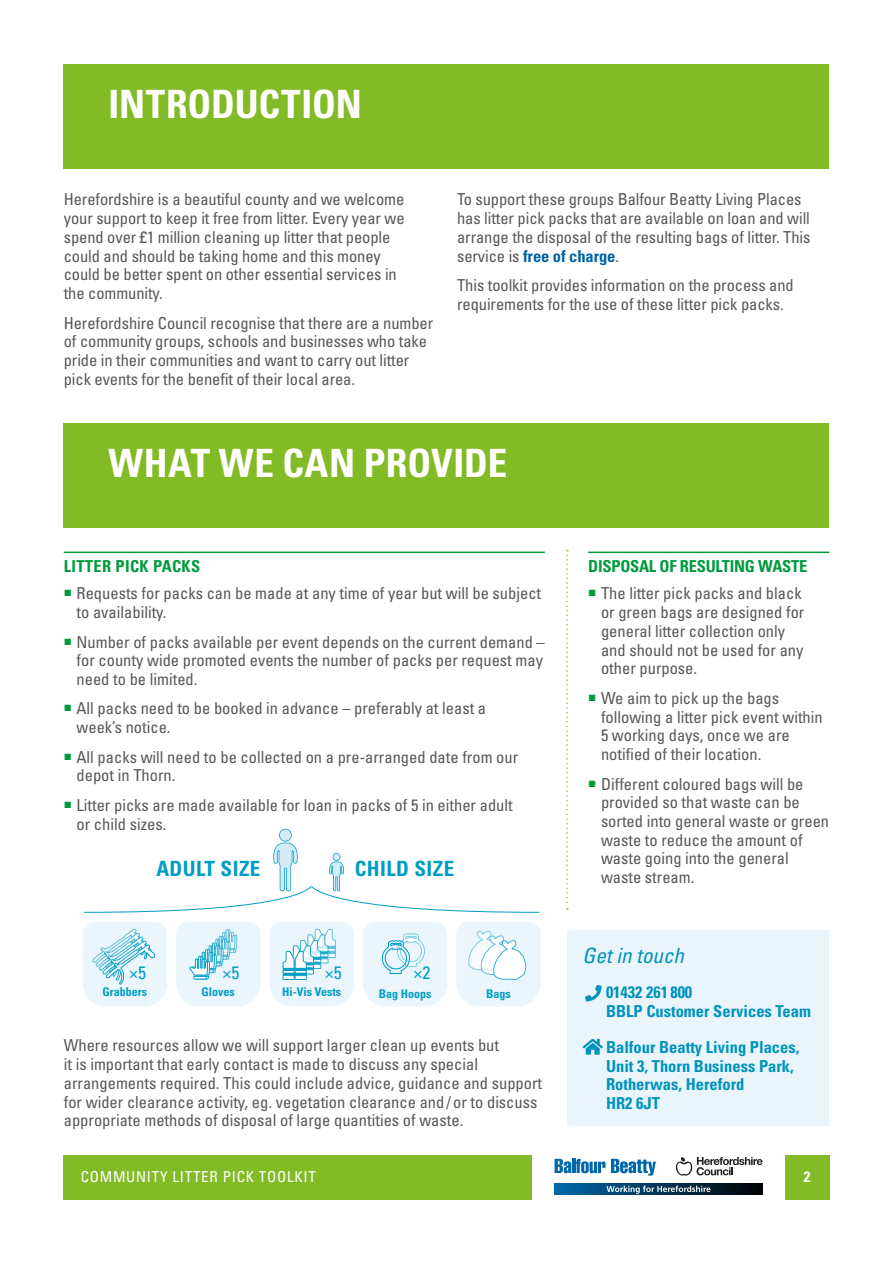
<style>
.page{position:relative;width:893px;height:1263px;background:#fff}
.page>*{position:absolute;margin:0;border:0;box-sizing:border-box;transform-origin:0 0}
.t1{font:700 condensed 39px "Univers LT Std";letter-spacing:-.005em;color:#fff}
.t2{font:700 condensed 21px "Univers LT Std";letter-spacing:.02em;color:#009dc5}
.t3{font:italic condensed 21px "Univers LT Std";color:#0093bd}
.t4{font:condensed 18px "Univers LT Std";color:#009dc5}
.t5{font:condensed 16.5px/18.8px "Univers LT Std";color:#575756}
.t6{font:700 condensed 16.5px/18.8px "Univers LT Std";color:#0093bd}
.t7{font:700 condensed 16.5px "Univers LT Std";letter-spacing:-.015em;color:#009b3e}
.t8{font:700 condensed 16.5px "Univers LT Std";letter-spacing:.02em;color:#009b3e}
.t9{font:condensed 15px "Univers LT Std";letter-spacing:.05em;color:#fff}
.t10{font:700 condensed 15px "Univers LT Std";color:#fff}
.t11{font:700 condensed 12px "Univers LT Std";color:#009dc5}
.s1{font-weight:700;color:#0063a3}
</style>
<div class="page">
<div style="left:785px;top:1155px;width:44px;height:44px;background:#83bb26"></div>
<div style="left:64px;top:1155px;width:468px;height:44px;background:#83bb26"></div>
<svg style="left:554px;top:1183px;width:208px;height:12px;background:#003455"></svg>
<svg style="left:606px;top:1185px;width:104px;height:9px"></svg>
<svg style="left:554px;top:1159px;width:51px;height:14px"></svg>
<svg style="left:611px;top:1159px;width:45px;height:16px"></svg>
<svg style="left:676px;top:1157px;width:86px;height:18px"></svg>
<div style="left:568px;top:930px;width:261px;height:196px;background:#e9f5fa"></div>
<svg style="left:566px;top:550px;width:2px;height:360px"></svg>
<hr style="left:588px;top:552px;width:241px;height:1px;background:#009b3e">
<hr style="left:64px;top:552px;width:481px;height:1px;background:#009b3e">
<div style="left:64px;top:64px;width:765px;height:105px;background:#83bb26"></div>
<div style="left:64px;top:423px;width:765px;height:105px;background:#83bb26"></div>
<svg style="left:83px;top:829px;width:457px;height:84px"></svg>
<svg style="left:83px;top:922px;width:84px;height:84px;background:#d8eff6"></svg>
<svg style="left:176px;top:922px;width:84px;height:84px;background:#d8eff6"></svg>
<svg style="left:269px;top:922px;width:85px;height:84px;background:#d9eff6"></svg>
<svg style="left:363px;top:922px;width:84px;height:84px;background:#e1f2f8"></svg>
<svg style="left:456px;top:922px;width:85px;height:84px"></svg>
<svg style="left:585px;top:985px;width:16px;height:16px"></svg>
<svg style="left:583px;top:1039px;width:20px;height:15px"></svg>
<h1 class="t1" style="left:108px;top:80px;width:255px">INTRODUCTION</h1>
<p class="t5" style="left:64px;top:190px;width:342px">Herefordshire is a beautiful county and we welcome your support to keep it free from litter. Every year we spend over £1 million cleaning up litter that people could and should be taking home and this money could be better spent on other essential services in the community.</p>
<p class="t5" style="left:64px;top:313px;width:371px">Herefordshire Council recognise that there are a number of community groups, schools and businesses who take pride in their communities and want to carry out litter pick events for the beneft of their local area.</p>
<p class="t5" style="left:457px;top:190px;width:355px">To support these groups Balfour Beatty Living Places has litter pick packs that are available on loan and will arrange the disposal of the resulting bags of litter. This service is <span class="s1">free of charge</span>.</p>
<p class="t5" style="left:457px;top:276px;width:338px">This toolkit provides information on the process and requirements for the use of these litter pick packs.</p>
<h1 class="t1" style="left:108px;top:439px;width:400px">WHAT WE CAN PROVIDE</h1>
<h2 class="t8" style="left:64px;top:556px;width:138px">LITTER PICK PACKS</h2>
<p class="t5" style="left:77px;top:584px;width:466px;text-indent:-13px"><sup>■</sup> Requests for packs can be made at any time of year but will be subject to availability.</p>
<p class="t5" style="left:77px;top:632px;width:470px;text-align:justify;text-indent:-13px"><sup>■</sup> Number of packs available per event depends on the current demand – for county wide promoted events the number of packs per request may need to be limited.</p>
<p class="t5" style="left:77px;top:699px;width:411px;text-indent:-13px"><sup>■</sup> All packs need to be booked in advance – preferably at least a week’s notice.</p>
<p class="t5" style="left:77px;top:747px;width:443px;text-indent:-13px"><sup>■</sup> All packs will need to be collected on a pre-arranged date from our depot in Thorn.</p>
<p class="t5" style="left:77px;top:795px;width:438px;text-indent:-13px"><sup>■</sup> Litter picks are made available for loan in packs of 5 in either adult or child sizes.</p>
<h3 class="t2" style="left:156px;top:856px;width:106px">ADULT SIZE</h3>
<h3 class="t2" style="left:355px;top:856px;width:101px">CHILD SIZE</h3>
<p class="t4" style="left:129px;top:961px;width:18px">×5</p>
<p class="t4" style="left:222px;top:961px;width:18px">×5</p>
<p class="t4" style="left:325px;top:961px;width:18px">×5</p>
<p class="t4" style="left:414px;top:961px;width:18px">×2</p>
<p class="t11" style="left:103px;top:984px;width:46px">Grabbers</p>
<p class="t11" style="left:202px;top:984px;width:35px">Gloves</p>
<p class="t11" style="left:282px;top:984px;width:60px">Hi-Vis Vests</p>
<p class="t11" style="left:486px;top:986px;width:26px">Bags</p>
<p class="t5" style="left:64px;top:1036px;width:480px">Where resources allow we will support larger clean up events but<br>it is important that early contact is made to discuss any special arrangements required. This could include advice, guidance and support for wider clearance activity, eg. vegetation clearance and / or to discuss appropriate methods of disposal of large quantities of waste.</p>
<p class="t11" style="left:379px;top:986px;width:54px">Bag Hoops</p>
<h4 class="t7" style="left:588px;top:556px;width:221px">DISPOSAL OF RESULTING WASTE</h4>
<p class="t5" style="left:601px;top:584px;width:205px;text-indent:-13px"><sup>■</sup> The litter pick packs and black or green bags are designed for general litter collection only and should not be used for any other purpose.</p>
<p class="t5" style="left:601px;top:688px;width:223px;text-indent:-13px"><sup>■</sup> We aim to pick up the bags following a litter pick event within<br>5 working days, once we are notifed of their location.</p>
<p class="t5" style="left:601px;top:774px;width:230px;text-indent:-13px"><sup>■</sup> Different coloured bags will be provided so that waste can be sorted into general waste or green waste to reduce the amount of waste going into the general waste stream.</p>
<h3 class="t3" style="left:583px;top:942px;width:103px">Get in touch</h3>
<p class="t6" style="left:606px;top:983px;width:206px">01432 261 800<br>BBLP Customer Services Team</p>
<p class="t6" style="left:606px;top:1038px;width:195px">Balfour Beatty Living Places,<br>Unit 3, Thorn Business Park,<br>Rotherwas, Hereford<br>HR2 6JT</p>
<p class="t9" style="left:81px;top:1167px;width:237px">COMMUNITY LITTER PICK TOOLKIT</p>
<p class="t10" style="left:804px;top:1167px;width:8px">2</p>
</div>
